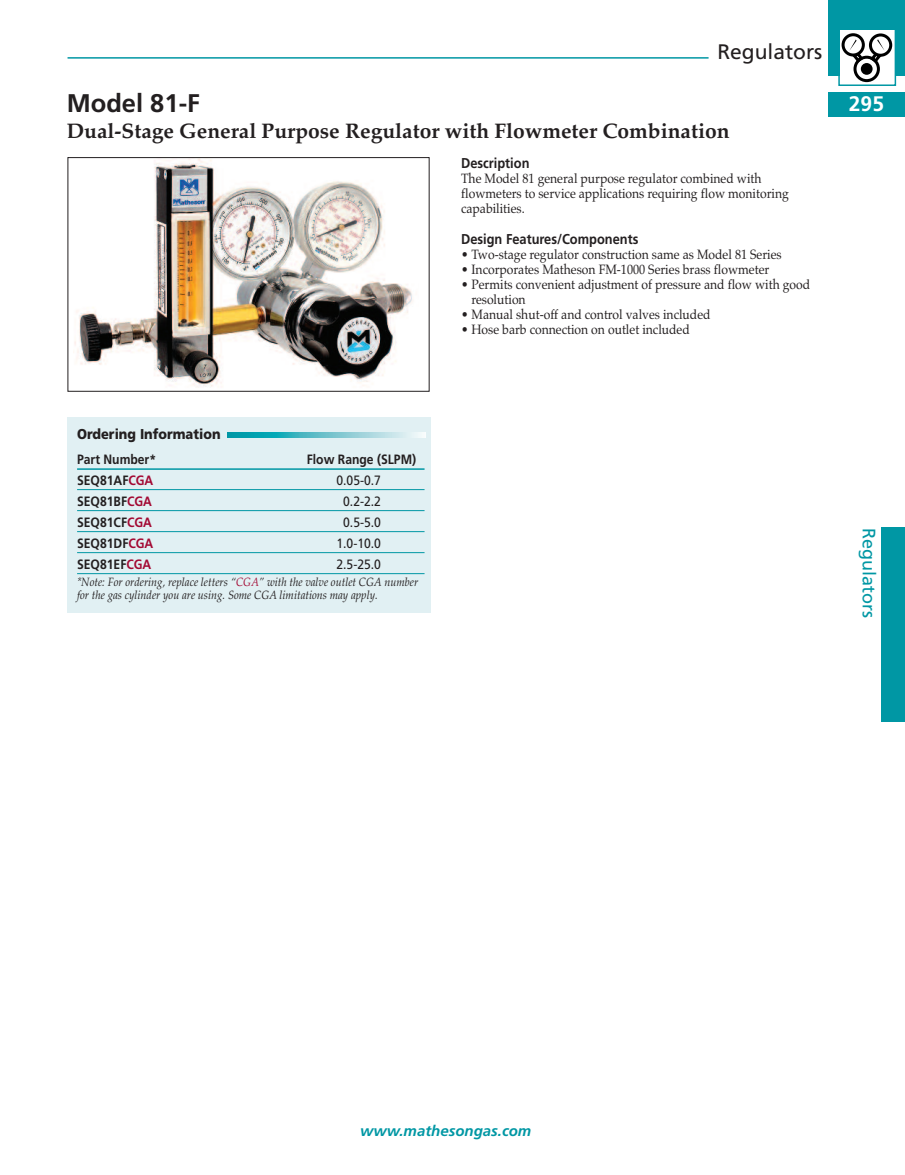
<style>
.page{position:relative;width:905px;height:1175px;background:#fff}
.page>*{position:absolute;margin:0;border:0;box-sizing:border-box;transform-origin:0 0}
.t1{font:700 25.5px "Frutiger";color:#231f20}
.t2{font:700 21px "Palatino";color:#231f20}
.t3{font:21px "Frutiger";color:#231f20}
.t4{font:700 21px "Frutiger";color:#fff}
.t5{font:18px "Frutiger";color:#0097a4}
.t6{font:italic 700 15px "Frutiger";color:#0097a4}
.t7{font:700 14.25px "Frutiger";color:#231f20;scale:.9 1}
.t8{font:900 14.25px "Frutiger";color:#231f20;scale:.9 1}
.t9{font:13.5px/15px "Palatino";color:#231f20;scale:.9 1}
.t10{font:700 13.5px "Frutiger";color:#231f20;scale:.9 1}
.t11{font:13.5px "Frutiger";color:#231f20;scale:.9 1}
.t12{font:italic 12px/13.5px "Palatino";color:#231f20;scale:.9 1}
.s1{color:#a30a34}
</style>
<div class="page">
<hr style="left:68px;top:57px;width:640px;height:2px;background:#0097a4">
<div style="left:828px;top:0;width:76px;height:75px;background:#0097a4"></div>
<div style="left:828px;top:92px;width:76px;height:25px;background:#0097a4"></div>
<div style="left:839px;top:30px;width:55px;height:54px;background:#fff"></div>
<svg style="left:855px;top:57px;width:23px;height:24px"></svg>
<div style="left:853px;top:56px;width:26px;height:26px;border:3px solid #000;border-radius:50%"></div>
<div style="left:860px;top:63px;width:12px;height:12px;background:#000;border-radius:50%"></div>
<svg style="left:843px;top:35px;width:20px;height:20px"></svg>
<div style="left:841px;top:33px;width:23px;height:23px;border:3px solid #000;border-radius:50%"></div>
<svg style="left:870px;top:35px;width:20px;height:20px"></svg>
<div style="left:868px;top:33px;width:24px;height:24px;border:3px solid #000;border-radius:50%"></div>
<svg style="left:849px;top:39px;width:35px;height:25px"></svg>
<div style="left:838px;top:28px;width:58px;height:58px;border:2px solid #0097a4"></div>
<div style="left:881px;top:526px;width:23px;height:195px;background:#0097a4"></div>
<img style="left:74px;top:159px;width:339px;height:228px">
<div style="left:68px;top:157px;width:361px;height:235px;border:1px solid #231f20"></div>
<div style="left:68px;top:417px;width:363px;height:196px;background:#e1f0f3"></div>
<hr style="left:77px;top:468px;width:347px;height:2px;background:#0097a4">
<hr style="left:77px;top:489px;width:347px;height:1px;background:#0097a4">
<hr style="left:77px;top:510px;width:347px;height:1px;background:#0097a4">
<hr style="left:77px;top:531px;width:347px;height:1px;background:#0097a4">
<hr style="left:77px;top:552px;width:347px;height:1px;background:#0097a4">
<hr style="left:77px;top:573px;width:347px;height:1px;background:#0097a4">
<svg style="left:227px;top:433px;width:198px;height:4px"></svg>
<h2 class="t3" style="left:717px;top:44px;width:106px">Regulators</h2>
<h1 class="t1" style="left:67px;top:93px;width:135px">Model 81-F</h1>
<h2 class="t2" style="left:67px;top:118px;width:664px">Dual-Stage General Purpose Regulator with Flowmeter Combination</h2>
<p class="t7" style="left:461px;top:158px;width:77px">Description</p>
<p class="t9" style="left:461px;top:171px;width:366px">The Model 81 general purpose regulator combined with flowmeters to service applications requiring flow monitoring capabilities.</p>
<p class="t7" style="left:461px;top:233px;width:198px">Design Features/Components</p>
<p class="t9" style="left:461px;top:247px;width:357px">• Two-stage regulator construction same as Model 81 Series</p>
<p class="t9" style="left:461px;top:262px;width:344px">• Incorporates Matheson FM-1000 Series brass flowmeter</p>
<p class="t9" style="left:471px;top:277px;width:378px;text-indent:-10px">• Permits convenient adjustment of pressure and flow with good resolution</p>
<p class="t9" style="left:461px;top:307px;width:279px">• Manual shut-off and control valves included</p>
<p class="t9" style="left:461px;top:322px;width:256px">• Hose barb connection on outlet included</p>
<h2 class="t4" style="left:849px;top:96px;width:37px">295</h2>
<p class="t8" style="left:77px;top:428px;width:161px">Ordering Information</p>
<p class="t10" style="left:77px;top:454px;width:89px">Part Number*</p>
<p class="t10" style="left:307px;top:454px;width:123px">Flow Range (SLPM)</p>
<p class="t10" style="left:77px;top:475px;width:86px">SEQ81AF<span class="s1">CGA</span></p>
<p class="t11" style="left:336px;top:475px;width:51px">0.05-0.7</p>
<p class="t10" style="left:77px;top:496px;width:85px">SEQ81BF<span class="s1">CGA</span></p>
<p class="t11" style="left:343px;top:496px;width:44px">0.2-2.2</p>
<p class="t10" style="left:77px;top:517px;width:85px">SEQ81CF<span class="s1">CGA</span></p>
<p class="t11" style="left:343px;top:517px;width:44px">0.5-5.0</p>
<p class="t10" style="left:77px;top:538px;width:86px">SEQ81DF<span class="s1">CGA</span></p>
<p class="t11" style="left:336px;top:538px;width:51px">1.0-10.0</p>
<p class="t10" style="left:77px;top:559px;width:84px">SEQ81EF<span class="s1">CGA</span></p>
<p class="t11" style="left:336px;top:559px;width:51px">2.5-25.0</p>
<p class="t12" style="left:77px;top:575px;width:380px">*Note: For ordering, replace letters “<span class="s1">CGA</span>” with the valve outlet CGA number for the gas cylinder you are using. Some CGA limitations may apply.</p>
<h3 class="t5" style="left:876px;top:528px;width:91px;rotate:90deg">Regulators</h3>
<p class="t6" style="left:360px;top:1125px;width:172px">www.mathesongas.com</p>
</div>
